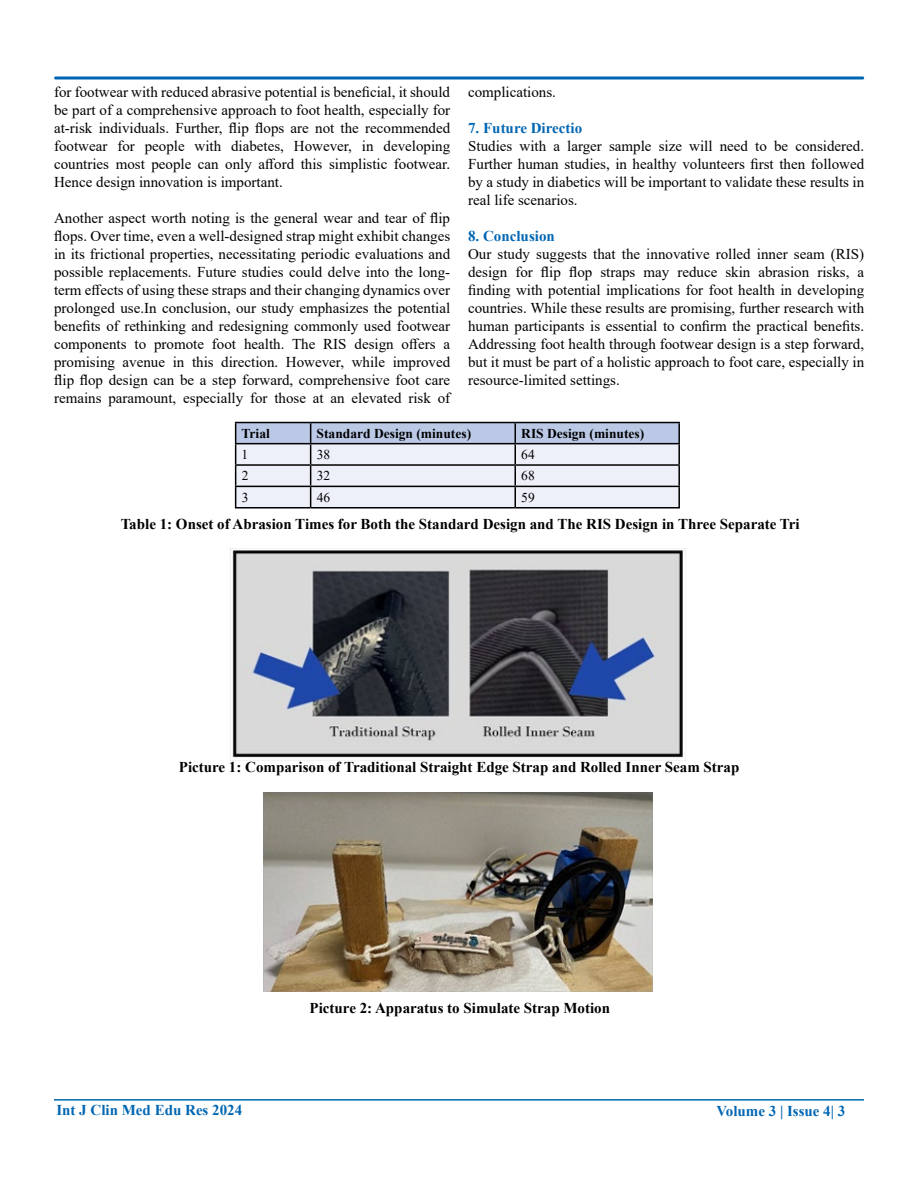
<style>
.page{position:relative;width:918px;height:1188px;background:#fff}
.page>*{position:absolute;margin:0;border:0;box-sizing:border-box;transform-origin:0 0}
.t1{font:15px/18px "Times New Roman";color:#000;text-align:justify}
.t2{font:700 15px "Times New Roman";color:#000}
.t3{font:700 15px "Times New Roman";color:#0066b3}
.t4{font:700 13.5px "Times New Roman";color:#000}
.t5{font:13.5px "Times New Roman";color:#000}
</style>
<div class="page">
<hr style="left:54px;top:1099px;width:810px;height:2px;background:#0066b3">
<div style="left:54px;top:76px;width:810px;height:4px;border:2px solid #0066b3"></div>
<hr style="left:235px;top:422px;width:76px;height:1px;background:#000">
<hr style="left:311px;top:422px;width:204px;height:1px;background:#000">
<hr style="left:515px;top:422px;width:165px;height:1px;background:#000">
<hr style="left:678px;top:423px;width:2px;height:20px;background:#000">
<hr style="left:515px;top:443px;width:165px;height:1px;background:#000">
<hr style="left:678px;top:444px;width:2px;height:20px;background:#000">
<hr style="left:515px;top:464px;width:165px;height:2px;background:#000">
<hr style="left:678px;top:466px;width:2px;height:20px;background:#000">
<svg style="left:235px;top:423px;width:444px;height:84px;background:#d2d7e4"></svg>
<hr style="left:515px;top:486px;width:165px;height:1px;background:#000">
<hr style="left:514px;top:487px;width:2px;height:20px;background:#000">
<hr style="left:678px;top:487px;width:2px;height:20px;background:#000">
<hr style="left:235px;top:507px;width:76px;height:1px;background:#000">
<hr style="left:311px;top:507px;width:204px;height:1px;background:#000">
<hr style="left:515px;top:507px;width:165px;height:1px;background:#000">
<img style="left:230px;top:548px;width:456px;height:213px">
<img style="left:263px;top:792px;width:390px;height:200px">
<p class="t1" style="left:54px;top:82px;width:398px">for footwear with reduced abrasive potential is beneficial, it should be part of a comprehensive approach to foot health, especially for at-risk individuals. Further, flip flops are not the recommended footwear for people with diabetes, However, in developing countries most people can only afford this simplistic footwear.<br>Hence design innovation is important.</p>
<p class="t1" style="left:54px;top:208px;width:398px">Another aspect worth noting is the general wear and tear of flip flops. Over time, even a well-designed strap might exhibit changes in its frictional properties, necessitating periodic evaluations and possible replacements. Future studies could delve into the long&shy;term effects of using these straps and their changing dynamics over prolonged use.In conclusion, our study emphasizes the potential benefits of rethinking and redesigning commonly used footwear components to promote foot health. The RIS design offers a promising avenue in this direction. However, while improved flip flop design can be a step forward, comprehensive foot care remains paramount, especially for those at an elevated risk of</p>
<p class="t1" style="left:468px;top:82px;width:89px">complications.</p>
<p class="t3" style="left:468px;top:117px;width:116px">7. Future Directio</p>
<p class="t1" style="left:468px;top:136px;width:398px">Studies with a larger sample size will need to be considered.<br>Further human studies, in healthy volunteers first then followed by a study in diabetics will be important to validate these results in real life scenarios.</p>
<p class="t3" style="left:468px;top:225px;width:88px">8. Conclusion</p>
<p class="t1" style="left:468px;top:244px;width:398px">Our study suggests that the innovative rolled inner seam (RIS) design for flip flop straps may reduce skin abrasion risks, a finding with potential implications for foot health in developing countries. While these results are promising, further research with human participants is essential to confirm the practical benefits.<br>Addressing foot health through footwear design is a step forward, but it must be part of a holistic approach to foot care, especially in resource-limited settings.</p>
<p class="t4" style="left:242px;top:423px;width:30px">Trial</p>
<p class="t4" style="left:317px;top:423px;width:156px">Standard Design (minutes)</p>
<p class="t4" style="left:521px;top:423px;width:124px">RIS Design (minutes)</p>
<p class="t5" style="left:242px;top:445px;width:8px">1</p>
<p class="t5" style="left:317px;top:445px;width:15px">38</p>
<p class="t5" style="left:521px;top:445px;width:15px">64</p>
<p class="t5" style="left:242px;top:466px;width:8px">2</p>
<p class="t5" style="left:317px;top:466px;width:15px">32</p>
<p class="t5" style="left:521px;top:466px;width:15px">68</p>
<p class="t5" style="left:242px;top:488px;width:8px">3</p>
<p class="t5" style="left:317px;top:488px;width:15px">46</p>
<p class="t5" style="left:521px;top:488px;width:15px">59</p>
<p class="t2" style="left:121px;top:513px;width:680px">Table 1: Onset of Abrasion Times for Both the Standard Design and The RIS Design in Three Separate Tri</p>
<p class="t2" style="left:179px;top:756px;width:562px">Picture 1: Comparison of Traditional Straight Edge Strap and Rolled Inner Seam Strap</p>
<p class="t2" style="left:310px;top:997px;width:302px">Picture 2: Apparatus to Simulate Strap Motion</p>
<p class="t3" style="left:56px;top:1100px;width:187px">Int J Clin Med Edu Res 2024</p>
<p class="t3" style="left:716px;top:1100px;width:130px">Volume 3 | Issue 4| 3</p>
</div>
